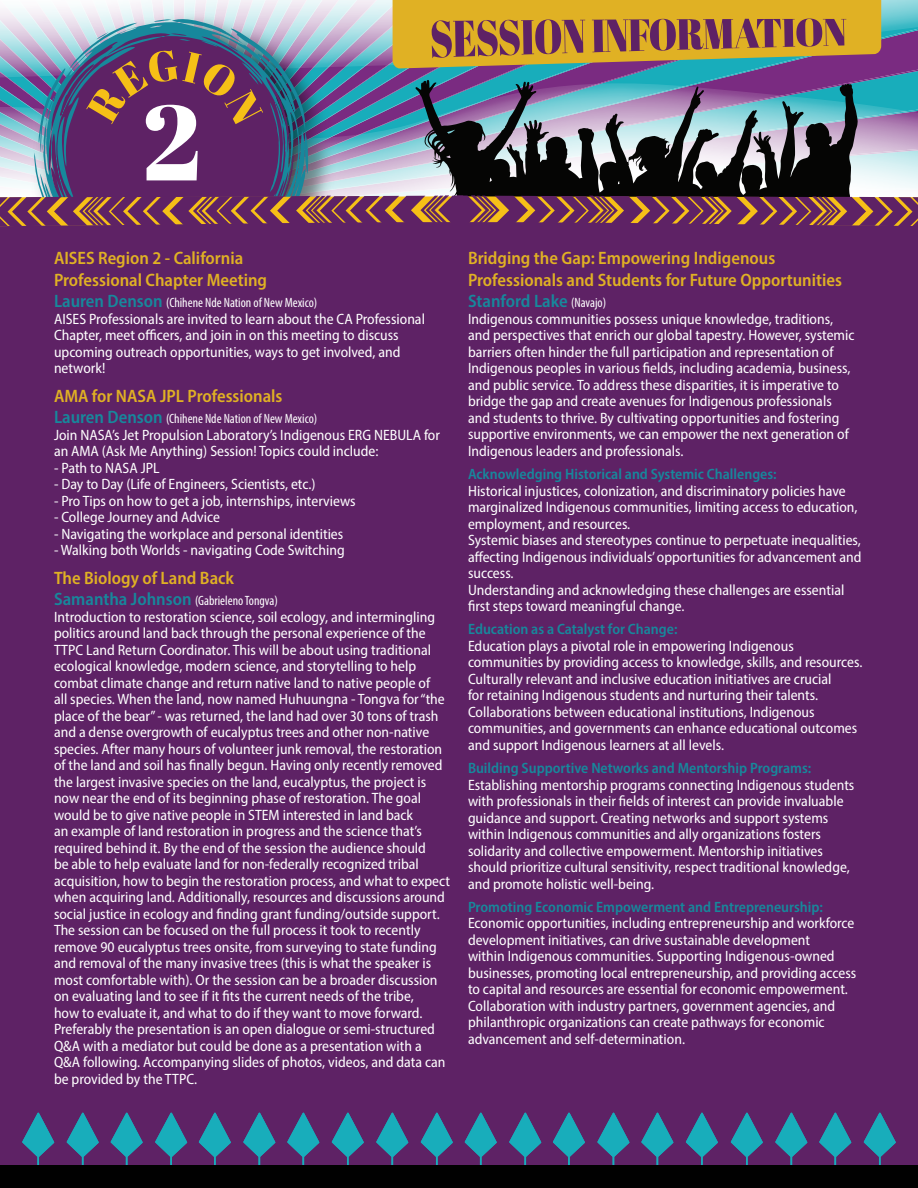
<style>
.page{position:relative;width:918px;height:1188px;background:#fff}
.page>*{position:absolute;margin:0;border:0;box-sizing:border-box;transform-origin:0 0}
.t1{font:106.5px "Abril Fatface";color:#fff}
.t2{font:600 semi-condensed 18px/21.6px "Myriad Pro";color:#e0b124}
.Name{font:600 semi-condensed 18px "Myriad Pro";color:#17889c}
.Description{font:semi-condensed 15px/16.5px "Myriad Pro";color:#fff}
.Description-2{font:600 semi-condensed 15px "Myriad Pro";color:#17889c}
.Name-2{font:condensed 13.5px "Myriad Pro";color:#fff}
.s1{font-weight:600;font-stretch:semi-condensed;font-size:18px;color:#17889c}
.s2{font-weight:400;font-stretch:condensed;font-size:13.5px;color:#fff}
.s3{font-weight:600;color:#17889c}
</style>
<div class="page">
<div style="left:0;top:204px;width:918px;height:984px;background:#5e2265"></div>
<svg style="left:0;top:0;width:918px;height:226px;background:#7e7278"></svg>
<svg style="left:22px;top:1113px;width:32px;height:53px"></svg>
<svg style="left:67px;top:1113px;width:32px;height:53px"></svg>
<svg style="left:111px;top:1113px;width:32px;height:53px"></svg>
<svg style="left:155px;top:1113px;width:32px;height:53px"></svg>
<svg style="left:199px;top:1113px;width:32px;height:53px"></svg>
<svg style="left:243px;top:1113px;width:32px;height:53px"></svg>
<svg style="left:287px;top:1113px;width:32px;height:53px"></svg>
<svg style="left:332px;top:1113px;width:32px;height:53px"></svg>
<svg style="left:376px;top:1113px;width:32px;height:53px"></svg>
<svg style="left:421px;top:1113px;width:32px;height:53px"></svg>
<svg style="left:465px;top:1113px;width:32px;height:53px"></svg>
<svg style="left:509px;top:1113px;width:32px;height:53px"></svg>
<svg style="left:553px;top:1113px;width:32px;height:53px"></svg>
<svg style="left:597px;top:1113px;width:33px;height:53px"></svg>
<svg style="left:641px;top:1113px;width:32px;height:53px"></svg>
<svg style="left:686px;top:1113px;width:32px;height:53px"></svg>
<svg style="left:731px;top:1113px;width:32px;height:53px"></svg>
<svg style="left:775px;top:1113px;width:32px;height:53px"></svg>
<svg style="left:819px;top:1113px;width:32px;height:53px"></svg>
<svg style="left:864px;top:1113px;width:32px;height:53px"></svg>
<div style="left:0;top:1166px;width:918px;height:22px;background:#010101"></div>
<p class="t1" style="left:142px;top:68px;width:60px">2</p>
<p class="t2" style="left:54px;top:247px;width:215px">AISES Region 2 - California<br>Professional Chapter Meeting</p>
<p class="Name-2" style="left:54px;top:295px;width:265px"><span class="s1">Lauren Denson</span> (Chihene Nde Nation of New Mexico)</p>
<p class="Description" style="left:54px;top:310px;width:373px">AISES Professionals are invited to learn about the CA Professional Chapter, meet officers, and join in on this meeting to discuss upcoming outreach opportunities, ways to get involved, and network!</p>
<p class="t2" style="left:54px;top:384px;width:230px">AMA for NASA JPL Professionals</p>
<p class="Name-2" style="left:54px;top:411px;width:265px"><span class="s1">Lauren Denson</span> (Chihene Nde Nation of New Mexico)</p>
<p class="Description" style="left:54px;top:426px;width:388px">Join NASA’s Jet Propulsion Laboratory’s Indigenous ERG NEBULA for an AMA (Ask Me Anything) Session! Topics could include:</p>
<p class="Description" style="left:54px;top:459px;width:107px">- Path to NASA JPL</p>
<p class="Description" style="left:54px;top:476px;width:263px">- Day to Day (Life of Engineers, Scientists, etc.)</p>
<p class="Description" style="left:54px;top:492px;width:303px">- Pro Tips on how to get a job, internships, interviews</p>
<p class="Description" style="left:54px;top:509px;width:167px">- College Journey and Advice</p>
<p class="Description" style="left:54px;top:525px;width:291px">- Navigating the workplace and personal identities</p>
<p class="Description" style="left:54px;top:542px;width:292px">- Walking both Worlds - navigating Code Switching</p>
<p class="t2" style="left:54px;top:566px;width:182px">The Biology of Land Back</p>
<p class="Name-2" style="left:54px;top:593px;width:225px"><span class="s1">Samantha Johnson</span> (Gabrieleno Tongva)</p>
<p class="Description" style="left:54px;top:608px;width:397px">Introduction to restoration science, soil ecology, and intermingling politics around land back through the personal experience of the TTPC Land Return Coordinator. This will be about using traditional ecological knowledge, modern science, and storytelling to help combat climate change and return native land to native people of<br>all species. When the land, now named Huhuungna - Tongva for “the place of the bear” - was returned, the land had over 30 tons of trash and a dense overgrowth of eucalyptus trees and other non-native species. After many hours of volunteer junk removal, the restoration of the land and soil has finally begun. Having only recently removed the largest invasive species on the land, eucalyptus, the project is now near the end of its beginning phase of restoration. The goal would be to give native people in STEM interested in land back<br>an example of land restoration in progress and the science that’s required behind it. By the end of the session the audience should<br>be able to help evaluate land for non-federally recognized tribal acquisition, how to begin the restoration process, and what to expect when acquiring land. Additionally, resources and discussions around social justice in ecology and finding grant funding/outside support.<br>The session can be focused on the full process it took to recently remove 90 eucalyptus trees onsite, from surveying to state funding and removal of the many invasive trees (this is what the speaker is most comfortable with). Or the session can be a broader discussion on evaluating land to see if it fits the current needs of the tribe,<br>how to evaluate it, and what to do if they want to move forward.<br>Preferably the presentation is an open dialogue or semi-structured Q&amp;A with a mediator but could be done as a presentation with a Q&amp;A following. Accompanying slides of photos, videos, and data can be provided by the TTPC.</p>
<p class="t2" style="left:468px;top:247px;width:376px">Bridging the Gap: Empowering Indigenous<br>Professionals and Students for Future Opportunities</p>
<p class="Name" style="left:468px;top:290px;width:140px">Stanford Lake <span class="s2">(Navajo)</span></p>
<p class="Description" style="left:468px;top:310px;width:388px">Indigenous communities possess unique knowledge, traditions, and perspectives that enrich our global tapestry. However, systemic barriers often hinder the full participation and representation of Indigenous peoples in various fields, including academia, business, and public service. To address these disparities, it is imperative to bridge the gap and create avenues for Indigenous professionals and students to thrive. By cultivating opportunities and fostering supportive environments, we can empower the next generation of Indigenous leaders and professionals.</p>
<p class="Description-2" style="left:468px;top:465px;width:310px">Acknowledging Historical and Systemic Challenges:</p>
<p class="Description" style="left:468px;top:482px;width:395px">Historical injustices, colonization, and discriminatory policies have marginalized Indigenous communities, limiting access to education, employment, and resources.<br>Systemic biases and stereotypes continue to perpetuate inequalities, affecting Indigenous individuals’ opportunities for advancement and success.<br>Understanding and acknowledging these challenges are essential first steps toward meaningful change.</p>
<p class="Description" style="left:468px;top:621px;width:396px"><span class="s3">Education as a Catalyst for Change:<br></span>Education plays a pivotal role in empowering Indigenous communities by providing access to knowledge, skills, and resources.<br>Culturally relevant and inclusive education initiatives are crucial<br>for retaining Indigenous students and nurturing their talents.<br>Collaborations between educational institutions, Indigenous communities, and governments can enhance educational outcomes and support Indigenous learners at all levels.</p>
<p class="Description" style="left:468px;top:760px;width:388px"><span class="s3">Building Supportive Networks and Mentorship Programs:<br></span>Establishing mentorship programs connecting Indigenous students with professionals in their fields of interest can provide invaluable guidance and support. Creating networks and support systems within Indigenous communities and ally organizations fosters solidarity and collective empowerment. Mentorship initiatives should prioritize cultural sensitivity, respect traditional knowledge, and promote holistic well-being.</p>
<p class="Description" style="left:468px;top:898px;width:390px"><span class="s3">Promoting Economic Empowerment and Entrepreneurship:<br></span>Economic opportunities, including entrepreneurship and workforce development initiatives, can drive sustainable development<br>within Indigenous communities. Supporting Indigenous-owned businesses, promoting local entrepreneurship, and providing access to capital and resources are essential for economic empowerment.<br>Collaboration with industry partners, government agencies, and philanthropic organizations can create pathways for economic advancement and self-determination.</p>
</div>
